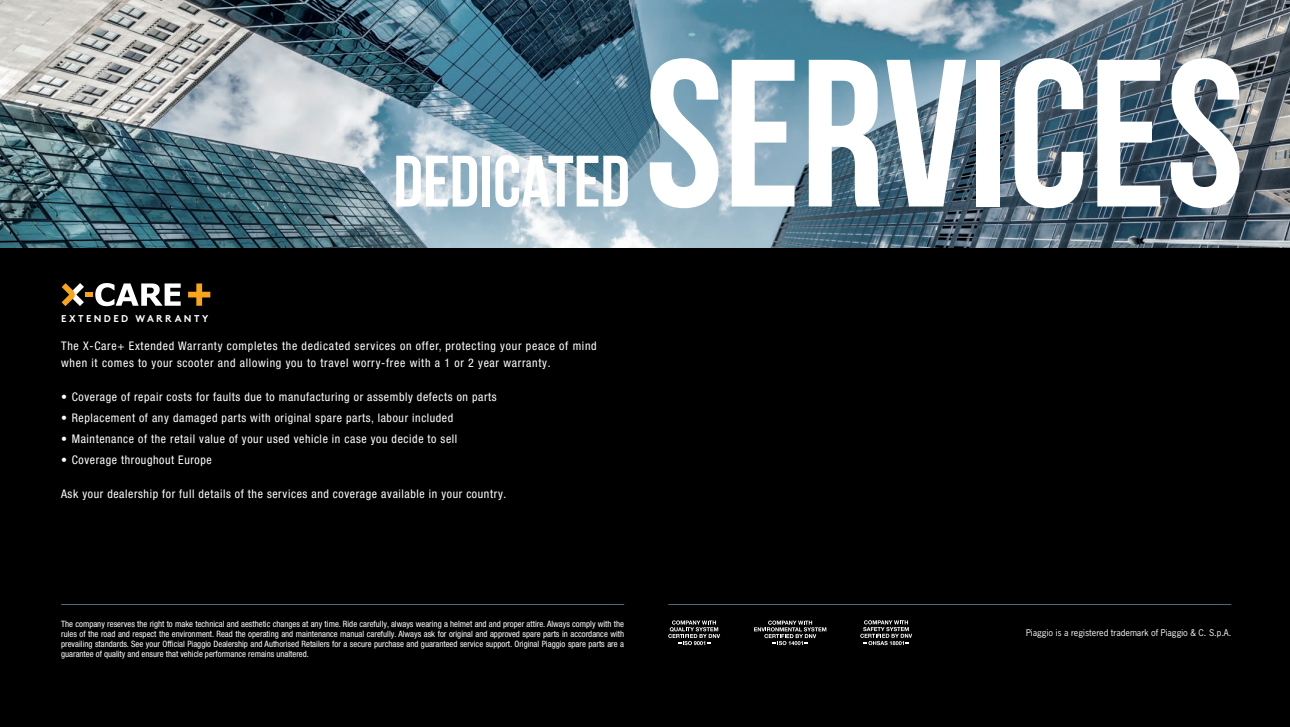
<style>
.page{position:relative;width:1290px;height:727px;background:#fff}
.page>*{position:absolute;margin:0;border:0;box-sizing:border-box;transform-origin:0 0}
.t1{font:209.38px "Bebas Neue";color:#fff}
.t2{font:72.5px "Bebas Neue";color:#fff}
.t3{font:condensed 11.88px/17.5px "Helvetica Neue LT Pro";letter-spacing:.05em;color:#fff}
.t4{font:700 9.88px "Brown Std";letter-spacing:.24em;color:#fff}
.t5{font:condensed 8.75px/10px "Helvetica Neue LT Pro";color:#fff;text-align:justify}
.t6{font:8.75px "News Gothic Std";color:#fff}
</style>
<div class="page">
<img style="left:0;top:0;width:1290px;height:248px">
<div style="left:0;top:248px;width:1290px;height:478px;background:#000"></div>
<hr style="left:61px;top:603px;width:563px;height:1px;background:#506a7f">
<hr style="left:668px;top:603px;width:563px;height:1px;background:#506a7f">
<svg style="left:62px;top:283px;width:119px;height:23px"></svg>
<svg style="left:188px;top:283px;width:22px;height:22px"></svg>
<svg style="left:668px;top:620px;width:52px;height:25px"></svg>
<svg style="left:754px;top:620px;width:72px;height:25px"></svg>
<svg style="left:860px;top:620px;width:52px;height:25px"></svg>
<h2 class="t2" style="left:393px;top:142px;width:238px">DEDICATED</h2>
<h1 class="t1" style="left:645px;top:19px;width:601px">SERVICES</h1>
<p class="t4" style="left:61px;top:312px;width:149px">EXTENDED WARRANTY</p>
<h3 class="t3" style="left:61px;top:337px;width:537px">The X-Care+ Extended Warranty completes the dedicated services on offer, protecting your peace of mind when it comes to your scooter and allowing you to travel worry-free with a 1 or 2 year warranty.</h3>
<h3 class="t3" style="left:61px;top:388px;width:437px">• Coverage of repair costs for faults due to manufacturing or assembly defects on parts</h3>
<h3 class="t3" style="left:61px;top:409px;width:394px">• Replacement of any damaged parts with original spare parts, labour included</h3>
<h3 class="t3" style="left:61px;top:430px;width:398px">• Maintenance of the retail value of your used vehicle in case you decide to sell</h3>
<h3 class="t3" style="left:61px;top:451px;width:152px">• Coverage throughout Europe</h3>
<h3 class="t3" style="left:61px;top:484px;width:447px">Ask your dealership for full details of the services and coverage available in your country.</h3>
<p class="t5" style="left:61px;top:618px;width:564px">The company reserves the right to make technical and aesthetic changes at any time. Ride carefully, always wearing a helmet and and proper attire. Always comply with the rules of the road and respect the environment. Read the operating and maintenance manual carefully. Always ask for original and approved spare parts in accordance with prevailing standards. See your Official Piaggio Dealership and Authorised Retailers for a secure purchase and guaranteed service support. Original Piaggio spare parts are a guarantee of quality and ensure that vehicle performance remains unaltered.</p>
<p class="t6" style="left:1026px;top:627px;width:207px">Piaggio is a registered trademark of Piaggio &amp; C. S.p.A.</p>
</div>
